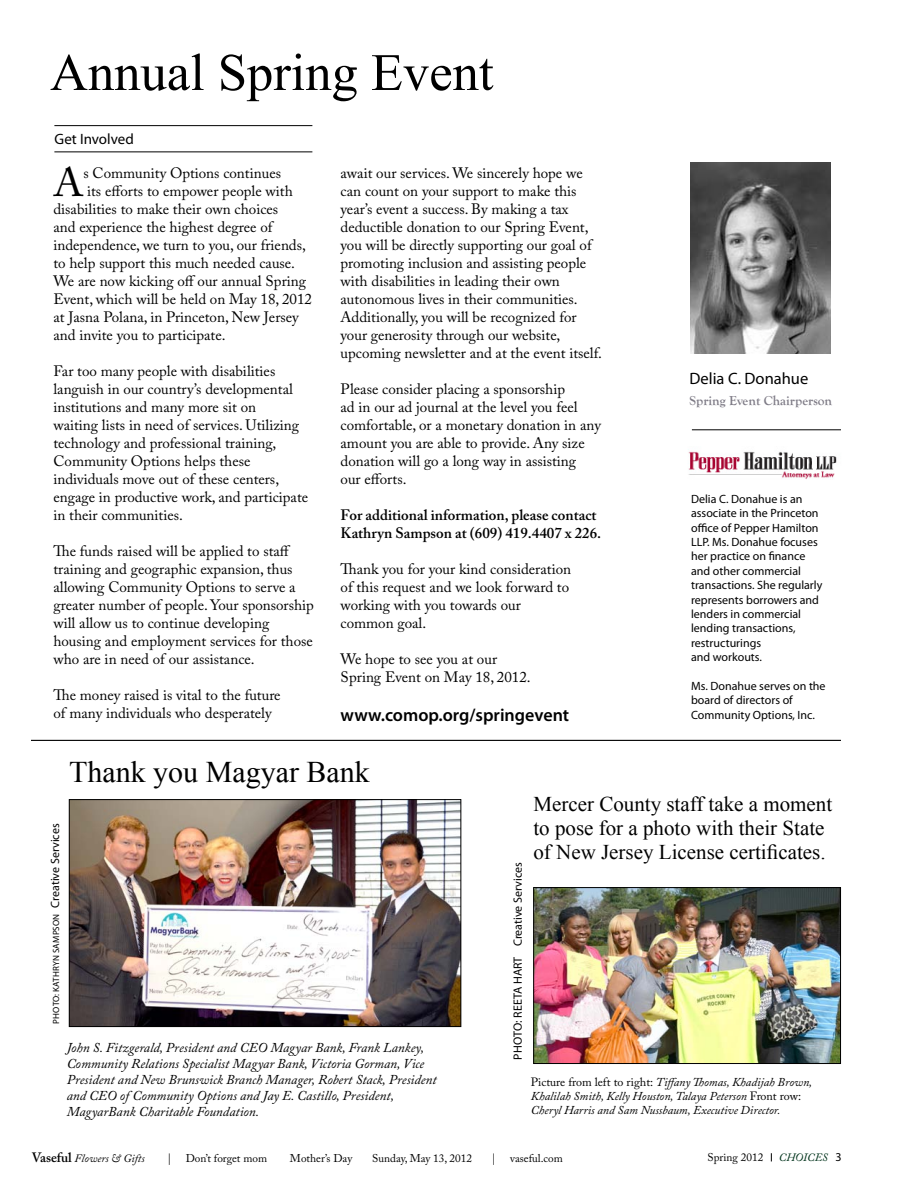
<style>
.page{position:relative;width:918px;height:1188px;background:#fff}
.page>*{position:absolute;margin:0;border:0;box-sizing:border-box;transform-origin:0 0}
.t1{font:52.5px "Times New Roman";color:#000}
.t2{font:40.35px "Adobe Caslon Pro";color:#000}
.t3{font:30px "Times New Roman";color:#000}
.t4{font:21px/24px "Times New Roman";color:#000}
.t5{font:600 18px "Myriad Pro";color:#000}
.t6{font:16.5px "Myriad Pro";color:#000}
.t7{font:15px/18px "Adobe Caslon Pro";color:#000}
.t8{font:600 15px/18px "Adobe Caslon Pro";color:#000}
.t9{font:15px "Myriad Pro";color:#000}
.t10{font:italic 13.5px/16.2px "Adobe Caslon Pro";color:#000}
.t11{font:700 13.5px "Goudy Old Style T";color:#7e7b86}
.t12{font:12px/14.4px "Myriad Pro";color:#000}
.t13{font:italic 12px/14.2px "Adobe Caslon Pro";color:#000}
.t14{font:11.25px "Adobe Caslon Pro";color:#000}
.t15{font:italic 11.25px "Adobe Caslon Pro";color:#000}
.t16{font:italic 11.25px "Adobe Caslon Pro";color:#00331b}
.t17{font:9px "Myriad Pro";letter-spacing:.02em;color:#000}
.s1{font-size:12px}
.s2{font-style:normal}
.s3{font-weight:600;font-style:normal;font-size:13.5px}
.s4{font-family:"Myriad Pro";font-style:normal;font-size:12px;color:#000}
</style>
<div class="page">
<hr style="left:54px;top:125px;width:258px;height:1px;background:#000">
<hr style="left:54px;top:152px;width:258px;height:1px;background:#000">
<img style="left:688px;top:451px;width:149px;height:29px">
<img style="left:691px;top:163px;width:139px;height:191px">
<hr style="left:692px;top:429px;width:149px;height:1px;background:#000">
<hr style="left:31px;top:740px;width:810px;height:1px;background:#000">
<img style="left:71px;top:801px;width:388px;height:224px">
<div style="left:69px;top:799px;width:392px;height:228px;border:1px solid #000"></div>
<img style="left:535px;top:889px;width:304px;height:173px">
<div style="left:533px;top:887px;width:308px;height:177px;border:1px solid #000"></div>
<h1 class="t1" style="left:50px;top:37px;width:445px">Annual Spring Event</h1>
<p class="t9" style="left:55px;top:130px;width:81px">Get Involved</p>
<h2 class="t2" style="left:53px;top:158px;width:31px">A</h2>
<p class="t7" style="left:83px;top:163px;width:199px">s Community Options continues</p>
<p class="t7" style="left:87px;top:181px;width:207px">its efforts to empower people with</p>
<p class="t7" style="left:53px;top:199px;width:226px">disabilities to make their own choices</p>
<p class="t7" style="left:53px;top:217px;width:221px">and experience the highest degree of</p>
<p class="t7" style="left:53px;top:235px;width:254px">independence, we turn to you, our friends,</p>
<p class="t7" style="left:53px;top:253px;width:243px">to help support this much needed cause.</p>
<p class="t7" style="left:53px;top:271px;width:254px">We are now kicking off our annual Spring</p>
<p class="t7" style="left:53px;top:289px;width:260px">Event, which will be held on May 18, 2012</p>
<p class="t7" style="left:53px;top:307px;width:247px">at Jasna Polana, in Princeton, New Jersey</p>
<p class="t7" style="left:53px;top:325px;width:174px">and invite you to participate.</p>
<p class="t7" style="left:53px;top:361px;width:256px">Far too many people with disabilities languish in our country’s developmental institutions and many more sit on<br>waiting lists in need of services. Utilizing technology and professional training, Community Options helps these individuals move out of these centers, engage in productive work, and participate in their communities.</p>
<p class="t7" style="left:53px;top:541px;width:262px">The funds raised will be applied to staff training and geographic expansion, thus allowing Community Options to serve a greater number of people. Your sponsorship will allow us to continue developing housing and employment services for those who are in need of our assistance.</p>
<p class="t7" style="left:53px;top:685px;width:229px">The money raised is vital to the future of many individuals who desperately</p>
<p class="t7" style="left:341px;top:163px;width:263px">await our services. We sincerely hope we can count on your support to make this year’s event a success. By making a tax deductible donation to our Spring Event, you will be directly supporting our goal of promoting inclusion and assisting people with disabilities in leading their own autonomous lives in their communities.<br>Additionally, you will be recognized for your generosity through our website, upcoming newsletter and at the event itself.</p>
<p class="t7" style="left:341px;top:379px;width:262px">Please consider placing a sponsorship<br>ad in our ad journal at the level you feel comfortable, or a monetary donation in any amount you are able to provide. Any size donation will go a long way in assisting<br>our efforts.</p>
<p class="t8" style="left:341px;top:505px;width:262px">For additional information, please contact<br>Kathryn Sampson at (609) 419.4407 x 226.</p>
<p class="t7" style="left:341px;top:559px;width:232px">Thank you for your kind consideration of this request and we look forward to working with you towards our common goal.</p>
<p class="t7" style="left:341px;top:649px;width:192px">We hope to see you at our<br>Spring Event on May 18, 2012.</p>
<p class="t5" style="left:341px;top:704px;width:230px">www.comop.org/springevent</p>
<h3 class="t3" style="left:69px;top:752px;width:302px">Thank you Magyar Bank</h3>
<p class="t6" style="left:690px;top:368px;width:120px">Delia C. Donahue</p>
<p class="t11" style="left:690px;top:393px;width:144px">Spring Event Chairperson</p>
<p class="t12" style="left:691px;top:491px;width:133px">Delia C. Donahue is an associate in the Princeton office of Pepper Hamilton<br>LLP. Ms. Donahue focuses her practice on finance and other commercial transactions. She regularly represents borrowers and lenders in commercial lending transactions, restructurings<br>and workouts.</p>
<p class="t12" style="left:691px;top:679px;width:136px">Ms. Donahue serves on the board of directors of<br>Community Options, Inc.</p>
<p class="t17" style="left:50px;top:1024px;width:202px;rotate:-90deg">Photo: Kathryn Sampson <span class="s1">Creative Services</span></p>
<p class="t10" style="left:67px;top:1039px;width:372px">John S. Fitzgerald, President and CEO Magyar Bank, Frank Lankey, Community Relations Specialist Magyar Bank, Victoria Gorman, Vice President and New Brunswick Branch Manager, Robert Stack, President and CEO of Community Options and Jay E. Castillo, President, MagyarBank Charitable Foundation.</p>
<p class="t12" style="left:510px;top:1060px;width:199px;rotate:-90deg">Photo: REETA HART Creative Services</p>
<h3 class="t4" style="left:533px;top:792px;width:300px">Mercer County staff take a moment to pose for a photo with their State of New Jersey License certificates.</h3>
<p class="t13" style="left:531px;top:1075px;width:283px"><span class="s2">Picture from left to right:</span> Tiffany Thomas, Khadijah Brown,<br>Khalilah Smith, Kelly Houston, Talaya Peterson <span class="s2">Front row:<br></span>Cheryl Harris and Sam Nussbaum, Executive Director.</p>
<p class="t15" style="left:32px;top:1151px;width:114px"><span class="s3">Vaseful</span> Flowers &amp; Gifts</p>
<p class="t14" style="left:168px;top:1151px;width:5px">|</p>
<p class="t14" style="left:186px;top:1151px;width:83px">Don’t forget mom</p>
<p class="t14" style="left:290px;top:1151px;width:64px">Mother’s Day</p>
<p class="t14" style="left:372px;top:1151px;width:101px">Sunday, May 13, 2012</p>
<p class="t14" style="left:492px;top:1151px;width:5px">|</p>
<p class="t14" style="left:510px;top:1151px;width:54px">vaseful.com</p>
<p class="t14" style="left:708px;top:1151px;width:57px">Spring 2012</p>
<p class="t16" style="left:779px;top:1151px;width:64px">CHOICES <span class="s4">3</span></p>
</div>
